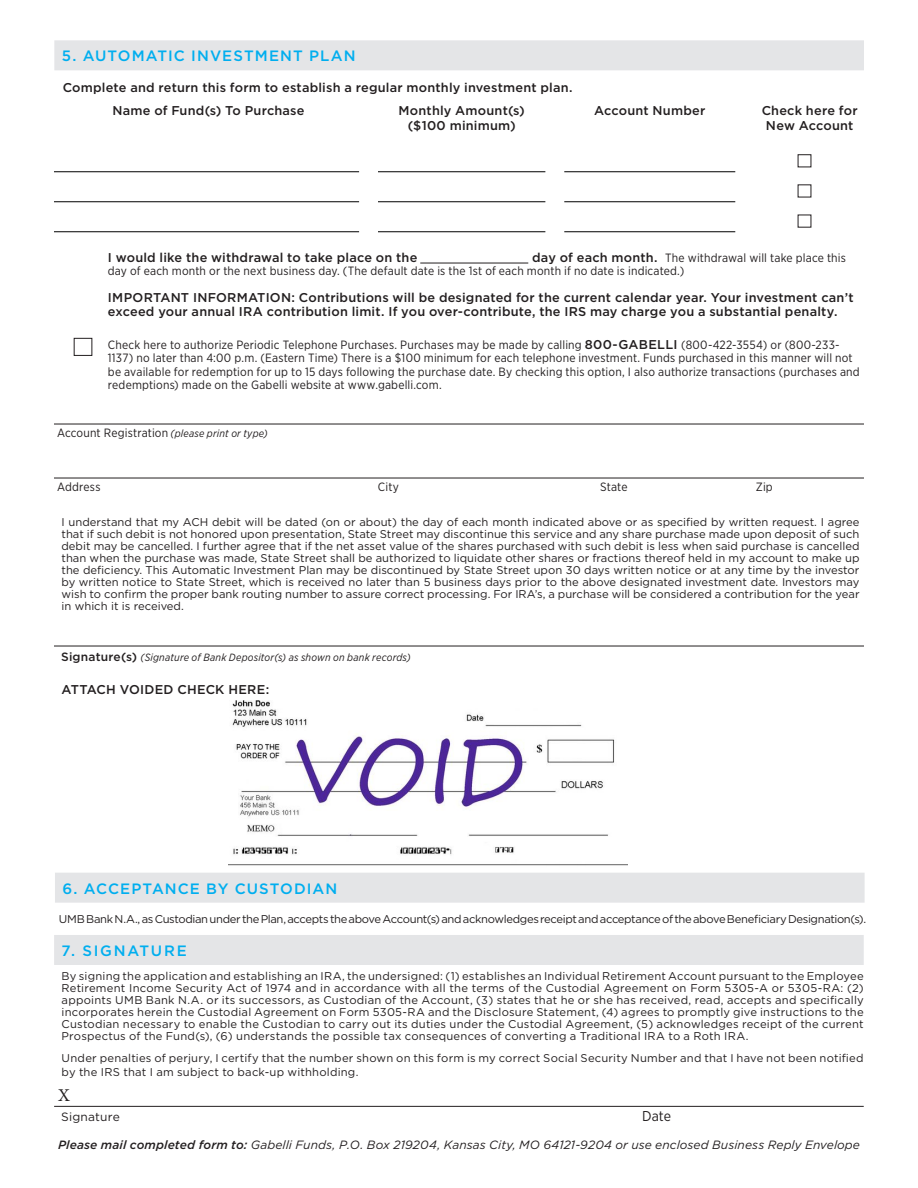
<style>
.page{position:relative;width:918px;height:1188px;background:#fff}
.page>*{position:absolute;margin:0;border:0;box-sizing:border-box;transform-origin:0 0}
.t1{font:18px "Minion Pro";color:#231f20}
.SubHead{font:500 15px "Gotham";letter-spacing:.07em;color:#00aeef}
.SubHead-2{font:500 15px "Gotham";letter-spacing:.115em;color:#00aeef}
.Bullets{font:14.25px "Gotham Narrow";color:#231f20}
.bullets1{font:500 12.75px/13.5px "Gotham";letter-spacing:.015em;color:#231f20}
.Bullets-2{font:12px/13.5px "Gotham Narrow";letter-spacing:.015em;color:#231f20}
.bullets1-2{font:italic 12px "Gotham";letter-spacing:.005em;color:#231f20}
.Bullets-3{font:12px "Gotham";letter-spacing:.01em;color:#231f20}
.bullets1-3{font:11.25px/12px "Gotham";letter-spacing:.005em;color:#231f20;text-align:justify}
.bullets1-4{font:11.25px "Gotham";letter-spacing:-.03em;color:#231f20}
.Bullets-4{font:italic 10.5px "Gotham Narrow";letter-spacing:.02em;color:#231f20}
.s1{font-family:"Gotham";font-weight:500;font-size:12.75px}
.s2{font-style:italic;font-size:10.5px}
.s3{font-family:"Gotham";font-weight:500;font-style:normal;font-size:12px}
.s4{font-weight:500}
</style>
<div class="page">
<div style="left:54px;top:40px;width:810px;height:30px;background:#e4e5e7"></div>
<hr style="left:54px;top:424px;width:810px;height:1px;background:#231f20">
<hr style="left:54px;top:478px;width:810px;height:1px;background:#231f20">
<hr style="left:54px;top:646px;width:810px;height:1px;background:#231f20">
<hr style="left:564px;top:171px;width:171px;height:1px;background:#000">
<hr style="left:564px;top:201px;width:171px;height:1px;background:#000">
<hr style="left:564px;top:231px;width:171px;height:1px;background:#000">
<hr style="left:378px;top:171px;width:167px;height:1px;background:#000">
<hr style="left:378px;top:201px;width:167px;height:1px;background:#000">
<hr style="left:378px;top:231px;width:167px;height:1px;background:#000">
<hr style="left:54px;top:171px;width:305px;height:1px;background:#000">
<hr style="left:54px;top:201px;width:305px;height:1px;background:#000">
<hr style="left:54px;top:231px;width:305px;height:1px;background:#000">
<div style="left:798px;top:154px;width:13px;height:13px;border:1px solid #231f20"></div>
<hr style="left:420px;top:263px;width:108px;height:1px;background:#231f20">
<div style="left:74px;top:338px;width:18px;height:18px;border:1px solid #231f20"></div>
<img style="left:229px;top:700px;width:398px;height:166px">
<div style="left:55px;top:873px;width:810px;height:30px;background:#e4e5e7"></div>
<div style="left:54px;top:935px;width:810px;height:30px;background:#e4e5e7"></div>
<hr style="left:54px;top:1106px;width:810px;height:1px;background:#231f20">
<p class="SubHead" style="left:62px;top:46px;width:295px">5. AUTOMATIC INVESTMENT PLAN</p>
<p class="bullets1" style="left:63px;top:80px;width:511px">Complete and return this form to establish a regular monthly investment plan.</p>
<p class="bullets1" style="left:112px;top:103px;width:194px">Name of Fund(s) To Purchase</p>
<p class="bullets1" style="left:399px;top:103px;width:128px">Monthly Amount(s)</p>
<p class="bullets1" style="left:408px;top:118px;width:109px">($100 minimum)</p>
<p class="bullets1" style="left:594px;top:103px;width:113px">Account Number</p>
<p class="bullets1" style="left:762px;top:103px;width:98px">Check here for</p>
<p class="bullets1" style="left:766px;top:118px;width:89px">New Account</p>
<p class="Bullets-2" style="left:108px;top:250px;width:739px;text-indent:424px"><span class="s1">day of each month.</span> The withdrawal will take place this day of each month or the next business day. (The default date is the 1st of each month if no date is indicated.)</p>
<p class="bullets1" style="left:108px;top:291px;width:747px">IMPORTANT INFORMATION: Contributions will be designated for the current calendar year. Your investment can’t exceed your annual IRA contribution limit. If you over-contribute, the IRS may charge you a substantial penalty.</p>
<p class="Bullets-2" style="left:108px;top:337px;width:753px">Check here to authorize Periodic Telephone Purchases. Purchases may be made by calling <span class="s1">800-GABELLI</span> (800-422-3554) or (800-233- 1137) no later than 4:00 p.m. (Eastern Time) There is a $100 minimum for each telephone investment. Funds purchased in this manner will not be available for redemption for up to 15 days following the purchase date. By checking this option, I also authorize transactions (purchases and redemptions) made on the Gabelli website at www.gabelli.com.</p>
<p class="Bullets-2" style="left:57px;top:426px;width:212px">Account Registration <span class="s2">(please print or type)</span></p>
<p class="bullets1" style="left:108px;top:250px;width:311px">I would like the withdrawal to take place on the</p>
<p class="Bullets-2" style="left:57px;top:480px;width:45px">Address</p>
<p class="Bullets-2" style="left:378px;top:480px;width:23px">City</p>
<p class="Bullets-2" style="left:600px;top:480px;width:29px">State</p>
<p class="Bullets-2" style="left:756px;top:480px;width:18px">Zip</p>
<p class="bullets1-3" style="left:61px;top:515px;width:800px">I understand that my ACH debit will be dated (on or about) the day of each month indicated above or as specified by written request. I agree that if such debit is not honored upon presentation, State Street may discontinue this service and any share purchase made upon deposit of such debit may be cancelled. I further agree that if the net asset value of the shares purchased with such debit is less when said purchase is cancelled than when the purchase was made, State Street shall be authorized to liquidate other shares or fractions thereof held in my account to make up the deficiency. This Automatic Investment Plan may be discontinued by State Street upon 30 days written notice or at any time by the investor by written notice to State Street, which is received no later than 5 business days prior to the above designated investment date. Investors may wish to confirm the proper bank routing number to assure correct processing. For IRA’s, a purchase will be considered a contribution for the year in which it is received.</p>
<p class="Bullets-4" style="left:61px;top:650px;width:351px"><span class="s3">Signature(s)</span> (Signature of Bank Depositor(s) as shown on bank records)</p>
<p class="bullets1" style="left:61px;top:682px;width:209px">ATTACH VOIDED CHECK HERE:</p>
<p class="SubHead" style="left:62px;top:879px;width:276px">6. ACCEPTANCE BY CUSTODIAN</p>
<p class="bullets1-4" style="left:59px;top:912px;width:809px">UMB Bank N.A., as Custodian under the Plan, accepts the above Account(s) and acknowledges receipt and acceptance of the above Beneficiary Designation(s).</p>
<p class="SubHead-2" style="left:62px;top:941px;width:127px">7. SIGNATURE</p>
<p class="bullets1-3" style="left:62px;top:970px;width:804px">By signing the application and establishing an IRA, the undersigned: (1) establishes an Individual Retirement Account pursuant to the Employee Retirement Income Security Act of 1974 and in accordance with all the terms of the Custodial Agreement on Form 5305-A or 5305-RA: (2) appoints UMB Bank N.A. or its successors, as Custodian of the Account, (3) states that he or she has received, read, accepts and specifically incorporates herein the Custodial Agreement on Form 5305-RA and the Disclosure Statement, (4) agrees to promptly give instructions to the Custodian necessary to enable the Custodian to carry out its duties under the Custodial Agreement, (5) acknowledges receipt of the current Prospectus of the Fund(s), (6) understands the possible tax consequences of converting a Traditional IRA to a Roth IRA.</p>
<p class="bullets1-3" style="left:62px;top:1052px;width:804px;line-height:13.5px">Under penalties of perjury, I certify that the number shown on this form is my correct Social Security Number and that I have not been notified by the IRS that I am subject to back-up withholding.</p>
<p class="Bullets-3" style="left:61px;top:1109px;width:60px">Signature</p>
<p class="Bullets" style="left:642px;top:1107px;width:30px">Date</p>
<p class="t1" style="left:58px;top:1083px;width:13px">X</p>
<p class="bullets1-2" style="left:58px;top:1138px;width:804px"><span class="s4">Please mail completed form to:</span> Gabelli Funds, P.O. Box 219204, Kansas City, MO 64121-9204 or use enclosed Business Reply Envelope</p>
</div>
